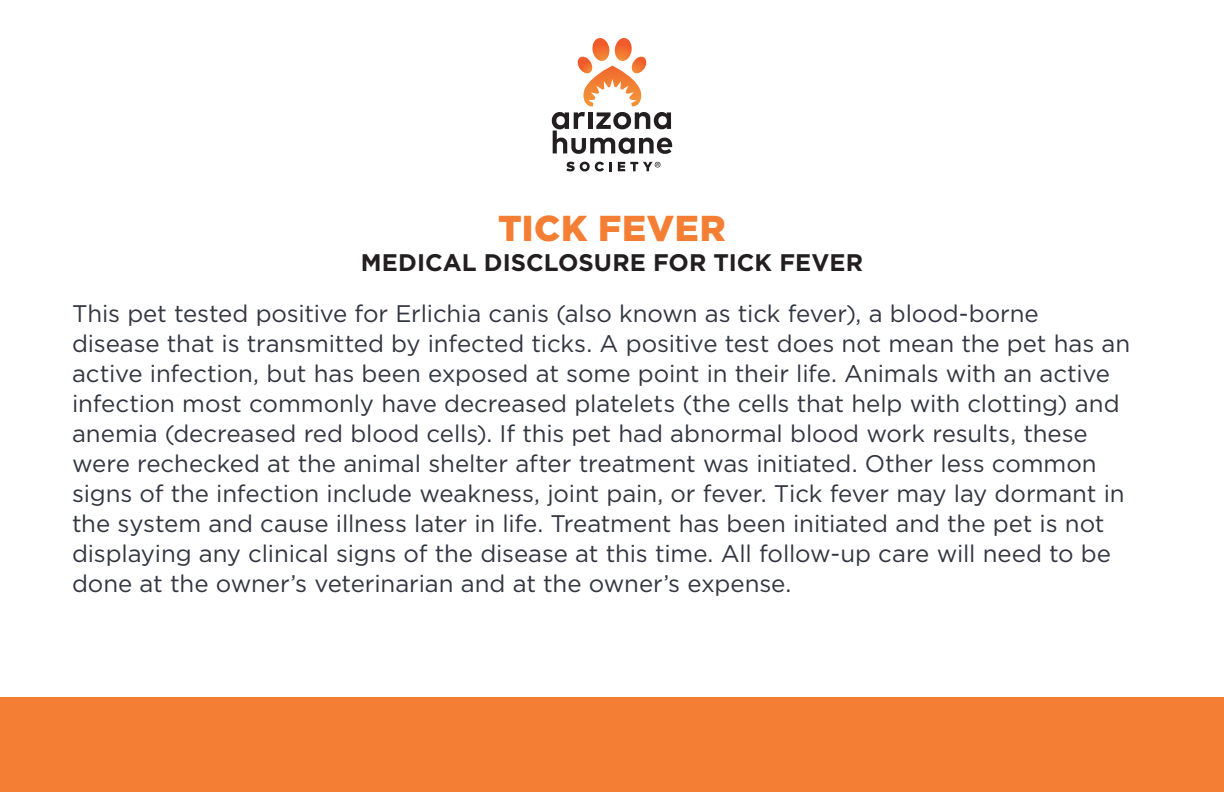
<style>
.page{position:relative;width:1224px;height:792px;background:#fff}
.page>*{position:absolute;margin:0;border:0;box-sizing:border-box;transform-origin:0 0}
.t1{font:900 36px "Gotham";letter-spacing:.015em;color:#f47f34}
.t2{font:24px/30px "Gotham";letter-spacing:-.005em;color:#323640}
.t3{font:700 24px "Gotham";color:#231f20}
</style>
<div class="page">
<svg style="left:552px;top:38px;width:120px;height:116px"></svg>
<svg style="left:566px;top:162px;width:46px;height:9px"></svg>
<svg style="left:618px;top:162px;width:43px;height:9px"></svg>
<div style="left:0;top:698px;width:1224px;height:94px;background:#f47f34"></div>
<p class="t1" style="left:498px;top:203px;width:229px">TICK FEVER</p>
<p class="t3" style="left:361px;top:247px;width:504px">MEDICAL DISCLOSURE FOR TICK FEVER</p>
<p class="t2" style="left:72px;top:298px;width:1060px">This pet tested positive for Erlichia canis (also known as tick fever), a blood-borne disease that is transmitted by infected ticks. A positive test does not mean the pet has an active infection, but has been exposed at some point in their life. Animals with an active infection most commonly have decreased platelets (the cells that help with clotting) and anemia (decreased red blood cells). If this pet had abnormal blood work results, these were rechecked at the animal shelter after treatment was initiated. Other less common signs of the infection include weakness, joint pain, or fever. Tick fever may lay dormant in the system and cause illness later in life. Treatment has been initiated and the pet is not displaying any clinical signs of the disease at this time. All follow-up care will need to be done at the owner’s veterinarian and at the owner’s expense.</p>
</div>
